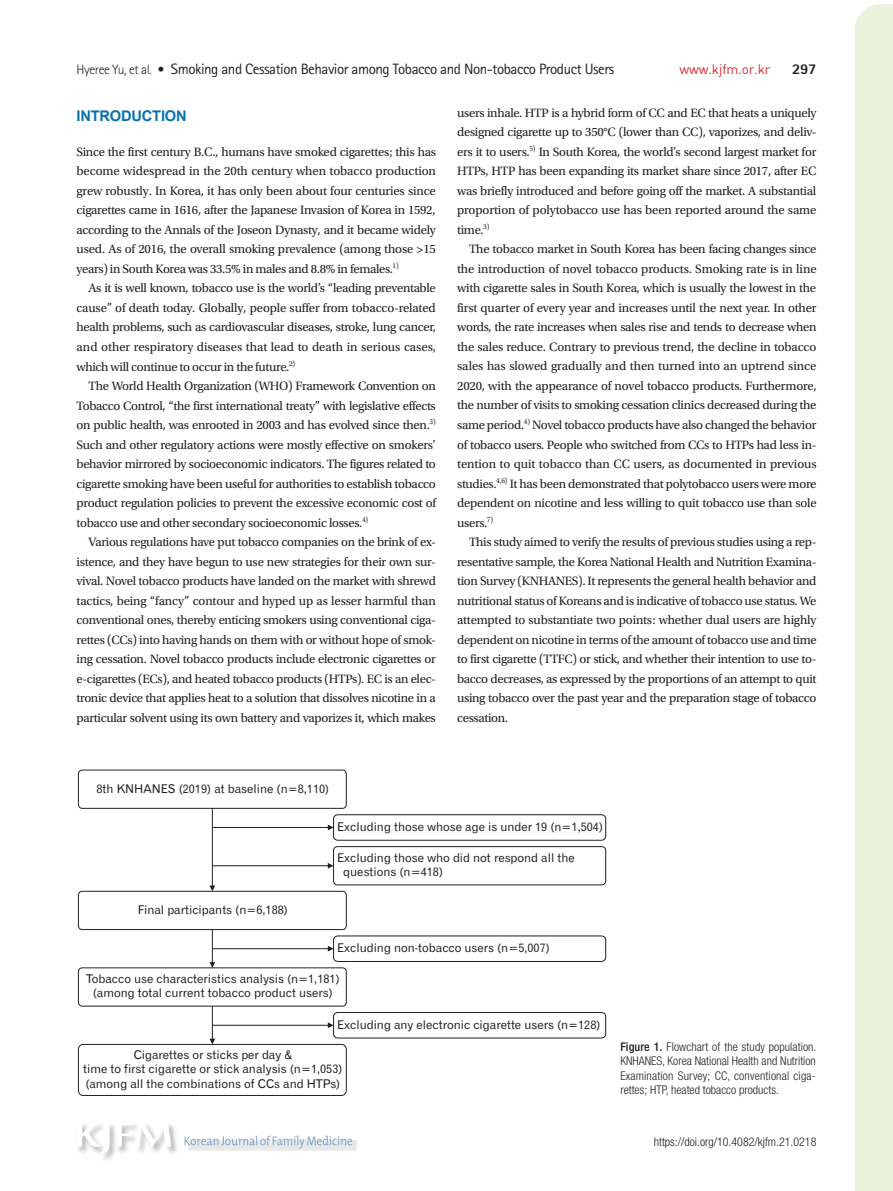
<style>
.page{position:relative;width:893px;height:1191px;background:#fff}
.page>*{position:absolute;margin:0;border:0;box-sizing:border-box;transform-origin:0 0}
.t1{font:700 20.4px "Utsaah";letter-spacing:-.01em;color:#0872ad}
.t2{font:15px "Rotis Sans Serif Std";letter-spacing:-.03em;color:#231f20}
.t3{font:800 15px "Rotis Sans Serif Std";color:#231f20}
.t4{font:13.5px "Dinreg";letter-spacing:-.01em;color:#e02a30}
.t5{font:12.75px/19.5px "Utopia Std";letter-spacing:-.025em;color:#231f20;text-align:justify}
.t6{font:12px/14.4px "Gothic 720 BT Roman B";color:#231f20;text-align:center}
.t7{font:300 condensed 12px/14.4px "Helvetica Neue LT Std";color:#231f20}
.s1{font-weight:300;font-size:13.5px}
.s2{font-weight:500}
</style>
<div class="page">
<div style="left:855px;top:4px;width:38px;height:1187px;background:#eaf3dc"></div>
<div style="left:188px;top:1140px;width:169px;height:10px;background:#e8e8e9"></div>
<svg style="left:185px;top:1135px;width:167px;height:13px"></svg>
<div style="left:76px;top:1122px;width:104px;height:40px;background:#231f20;opacity:.3"></div>
<svg style="left:77px;top:1122px;width:94px;height:32px"></svg>
<svg style="left:78px;top:769px;width:529px;height:327px"></svg>
<svg style="left:209px;top:885px;width:6px;height:6px"></svg>
<hr style="left:212px;top:929px;width:1px;height:35px;background:#231f20">
<svg style="left:209px;top:962px;width:6px;height:5px"></svg>
<hr style="left:212px;top:1006px;width:1px;height:34px;background:#231f20">
<svg style="left:209px;top:1038px;width:6px;height:6px"></svg>
<hr style="left:213px;top:1024px;width:117px;height:1px;background:#231f20">
<svg style="left:328px;top:1022px;width:6px;height:6px"></svg>
<hr style="left:213px;top:948px;width:117px;height:1px;background:#231f20">
<svg style="left:328px;top:945px;width:6px;height:6px"></svg>
<hr style="left:213px;top:865px;width:117px;height:1px;background:#231f20">
<svg style="left:328px;top:863px;width:6px;height:5px"></svg>
<hr style="left:213px;top:827px;width:117px;height:1px;background:#231f20">
<svg style="left:328px;top:824px;width:6px;height:6px"></svg>
<p class="t2" style="left:77px;top:60px;width:539px"><span class="s1">Hyeree Yu, et al. •</span> Smoking and Cessation Behavior among Tobacco and Non-tobacco Product Users</p>
<p class="t4" style="left:679px;top:61px;width:93px">www.kjfm.or.kr</p>
<p class="t3" style="left:792px;top:60px;width:26px">297</p>
<h1 class="t1" style="left:77px;top:106px;width:112px">INTRODUCTION</h1>
<p class="t5" style="left:77px;top:142px;width:361px">Since the first century B.C., humans have smoked cigarettes; this has become widespread in the 20th century when tobacco production grew robustly. In Korea, it has only been about four centuries since cigarettes came in 1616, after the Japanese Invasion of Korea in 1592, according to the Annals of the Joseon Dynasty, and it became widely used. As of 2016, the overall smoking prevalence (among those &gt;15 years) in South Korea was 33.5% in males and 8.8% in females.<sup>1)</sup></p>
<p class="t5" style="left:77px;top:279px;width:361px;text-indent:12px">As it is well known, tobacco use is the world’s “leading preventable cause” of death today. Globally, people suffer from tobacco-related health problems, such as cardiovascular diseases, stroke, lung cancer, and other respiratory diseases that lead to death in serious cases, which will continue to occur in the future.<sup>2)</sup></p>
<p class="t5" style="left:77px;top:376px;width:361px;text-indent:12px">The World Health Organization (WHO) Framework Convention on Tobacco Control, “the first international treaty” with legislative effects on public health, was enrooted in 2003 and has evolved since then.<sup>3)<br></sup>Such and other regulatory actions were mostly effective on smokers’ behavior mirrored by socioeconomic indicators. The figures related to cigarette smoking have been useful for authorities to establish tobacco product regulation policies to prevent the excessive economic cost of tobacco use and other secondary socioeconomic losses.<sup>4)</sup></p>
<p class="t5" style="left:77px;top:532px;width:361px;text-indent:12px">Various regulations have put tobacco companies on the brink of ex&shy;istence, and they have begun to use new strategies for their own sur&shy;vival. Novel tobacco products have landed on the market with shrewd tactics, being “fancy” contour and hyped up as lesser harmful than conventional ones, thereby enticing smokers using conventional ciga&shy;rettes (CCs) into having hands on them with or without hope of smok&shy;ing cessation. Novel tobacco products include electronic cigarettes or e-cigarettes (ECs), and heated tobacco products (HTPs). EC is an elec&shy;tronic device that applies heat to a solution that dissolves nicotine in a particular solvent using its own battery and vaporizes it, which makes</p>
<p class="t5" style="left:457px;top:103px;width:361px">users inhale. HTP is a hybrid form of CC and EC that heats a uniquely designed cigarette up to 350°C (lower than CC), vaporizes, and deliv&shy;ers it to users.<sup>5)</sup> In South Korea, the world’s second largest market for HTPs, HTP has been expanding its market share since 2017, after EC was briefly introduced and before going off the market. A substantial proportion of polytobacco use has been reported around the same time.<sup>3)</sup></p>
<p class="t5" style="left:457px;top:240px;width:361px;text-indent:12px">The tobacco market in South Korea has been facing changes since the introduction of novel tobacco products. Smoking rate is in line with cigarette sales in South Korea, which is usually the lowest in the first quarter of every year and increases until the next year. In other words, the rate increases when sales rise and tends to decrease when the sales reduce. Contrary to previous trend, the decline in tobacco sales has slowed gradually and then turned into an uptrend since 2020, with the appearance of novel tobacco products. Furthermore, the number of visits to smoking cessation clinics decreased during the same period.<sup>4)</sup> Novel tobacco products have also changed the behavior of tobacco users. People who switched from CCs to HTPs had less in&shy;tention to quit tobacco than CC users, as documented in previous studies.<sup>4,6)</sup> It has been demonstrated that polytobacco users were more dependent on nicotine and less willing to quit tobacco use than sole users.<sup>7)</sup></p>
<p class="t5" style="left:457px;top:532px;width:361px;text-indent:12px">This study aimed to verify the results of previous studies using a rep&shy;resentative sample, the Korea National Health and Nutrition Examina&shy;tion Survey (KNHANES). It represents the general health behavior and nutritional status of Koreans and is indicative of tobacco use status. We attempted to substantiate two points: whether dual users are highly dependent on nicotine in terms of the amount of tobacco use and time to first cigarette (TTFC) or stick, and whether their intention to use to&shy;bacco decreases, as expressed by the proportions of an attempt to quit using tobacco over the past year and the preparation stage of tobacco cessation.</p>
<p class="t6" style="left:97px;top:782px;width:234px">8th KNHANES (2019) at baseline (n=8,110)</p>
<p class="t6" style="left:138px;top:903px;width:152px">Final participants (n=6,188)</p>
<p class="t6" style="left:337px;top:820px;width:267px">Excluding those whose age is under 19 (n=1,504)</p>
<p class="t6" style="left:343px;top:851px;width:233px;text-align:left;text-indent:-6px">Excluding those who did not respond all the questions (n=418)</p>
<p class="t6" style="left:337px;top:941px;width:214px">Excluding non-tobacco users (n=5,007)</p>
<p class="t6" style="left:86px;top:972px;width:255px">Tobacco use characteristics analysis (n=1,181) (among total current tobacco product users)</p>
<p class="t6" style="left:337px;top:1018px;width:265px">Excluding any electronic cigarette users (n=128)</p>
<p class="t6" style="left:83px;top:1048px;width:261px">Cigarettes or sticks per day &amp;<br>time to first cigarette or stick analysis (n=1,053) (among all the combinations of CCs and HTPs)</p>
<p class="t7" style="left:620px;top:1039px;width:198px"><span class="s2">Figure 1.</span> Flowchart of the study population.<br>KNHANES, Korea National Health and Nutrition Examination Survey; CC, conventional ciga&shy;rettes; HTP, heated tobacco products.</p>
<p class="t7" style="left:654px;top:1134px;width:164px">https://doi.org/10.4082/kjfm.21.0218</p>
</div>
